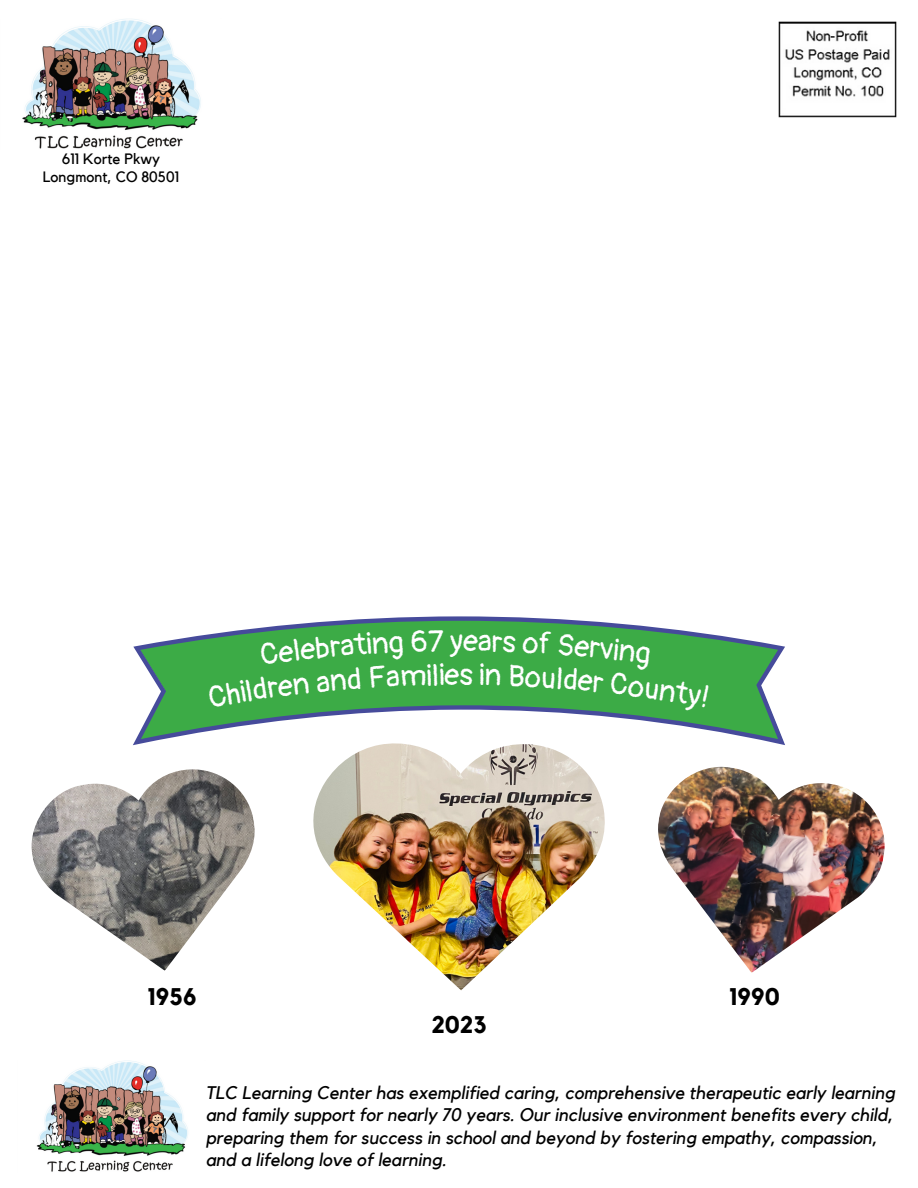
<style>
.page{position:relative;width:918px;height:1188px;background:#fff}
.page>*{position:absolute;margin:0;border:0;box-sizing:border-box;transform-origin:0 0}
.t1{font:30px "Pangolin";color:#fff}
.t2{font:700 24px "Kollektif";color:#000}
.t3{font:italic 18.3px/22.5px "Kollektif";color:#000}
.t4{font:15px "Kollektif";color:#000}
</style>
<div class="page">
<img style="left:778px;top:21px;width:118px;height:96px">
<img style="left:22px;top:19px;width:179px;height:130px">
<img style="left:36px;top:1061px;width:152px;height:111px">
<img style="left:313px;top:745px;width:292px;height:245px">
<img style="left:31px;top:769px;width:224px;height:202px">
<img style="left:658px;top:766px;width:227px;height:207px">
<svg style="left:133px;top:616px;width:652px;height:129px"></svg>
<div style="left:208px;top:629px;width:236px;height:79px;background:#3cab46"></div>
<div style="left:479px;top:631px;width:230px;height:81px;background:#3cab46"></div>
<p class="t4" style="left:62px;top:152px;width:100px">611 Korte Pkwy</p>
<p class="t4" style="left:43px;top:170px;width:138px">Longmont, CO 80501</p>
<p class="t1" style="left:450px;top:623px;width:29px">ye</p>
<p class="t1" style="left:445px;top:657px;width:30px">es</p>
<p class="t2" style="left:147px;top:986px;width:51px">1956</p>
<p class="t2" style="left:431px;top:1014px;width:57px">2023</p>
<p class="t2" style="left:729px;top:986px;width:52px">1990</p>
<p class="t3" style="left:206px;top:1082px;width:691px">TLC Learning Center has exemplified caring, comprehensive therapeutic early learning and family support for nearly 70 years. Our inclusive environment benefits every child, preparing them for success in school and beyond by fostering empathy, compassion, and a lifelong love of learning.</p>
</div>
